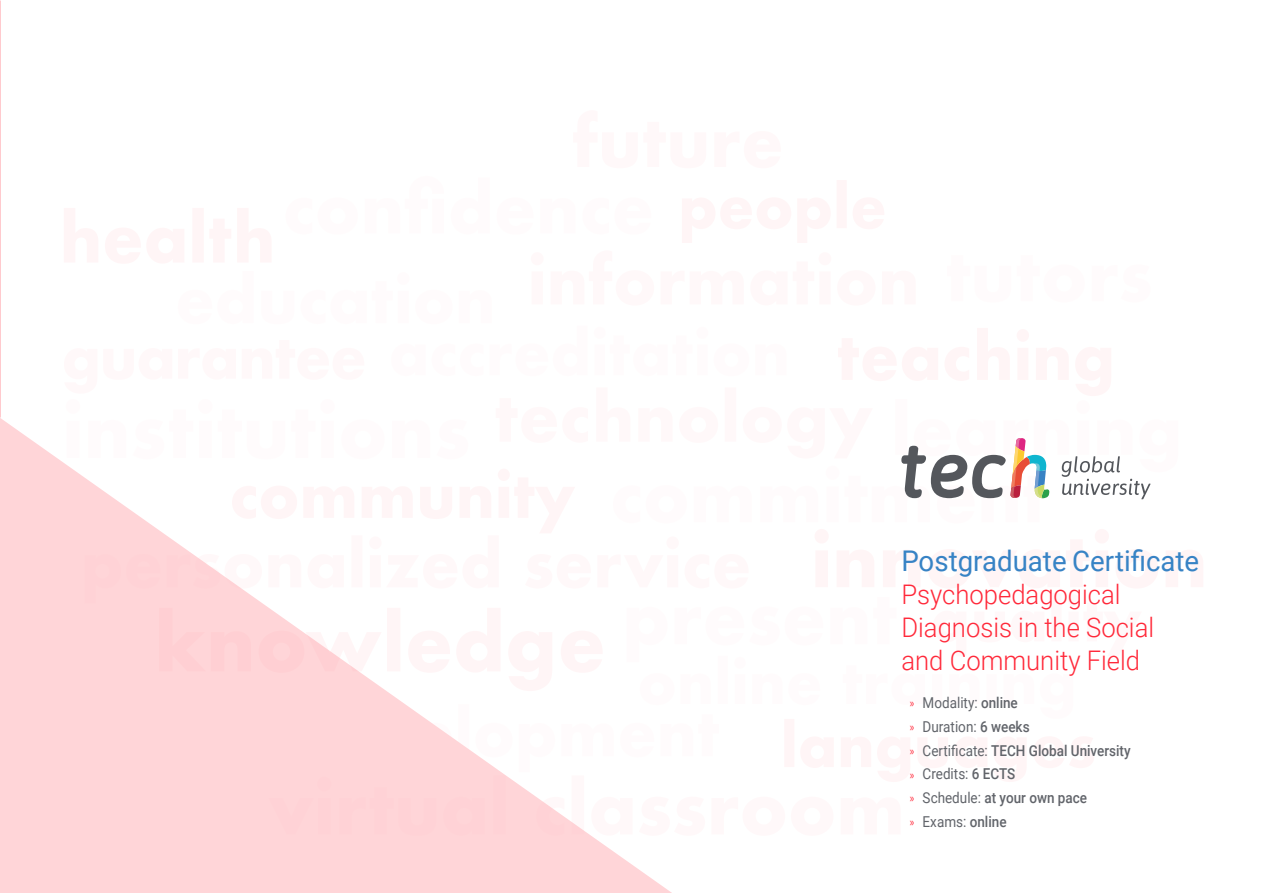
<style>
.page{position:relative;width:1263px;height:893px;background:#fff}
.page>*{position:absolute;margin:0;border:0;box-sizing:border-box;transform-origin:0 0}
.t1{font:28.5px "Roboto";color:#3783c5}
.t2{font:300 27px/33px "Roboto";color:#ff293a;scale:.95 1}
.t3{font:500 15px/23.7px "Roboto";color:#61646a;scale:.9 1}
.s1{font-family:"Myriad Pro";font-weight:400;font-size:12px;color:#ff293a}
.s2{font-weight:400}
</style>
<div class="page">
<div style="left:0;top:418px;width:672px;height:475px;background:#ffd5d8"></div>
<svg style="left:64px;top:418px;width:1087px;height:418px"></svg>
<h1 class="t1" style="left:901px;top:541px;width:299px">Postgraduate Certificate</h1>
<h2 class="t2" style="left:901px;top:577px;width:268px">Psychopedagogical<br>Diagnosis in the Social and Community Field</h2>
<p class="t3" style="left:910px;top:690px;width:247px"><span class="s1">»</span> <span class="s2">Modality:</span> online<br><span class="s1">»</span> <span class="s2">Duration:</span> 6 weeks<br><span class="s1">»</span> <span class="s2">Certificate:</span> TECH Global University <span class="s1">»</span> <span class="s2">Credits:</span> 6 ECTS<br><span class="s1">»</span> <span class="s2">Schedule:</span> at your own pace<br><span class="s1">»</span> <span class="s2">Exams:</span> online</p>
</div>
